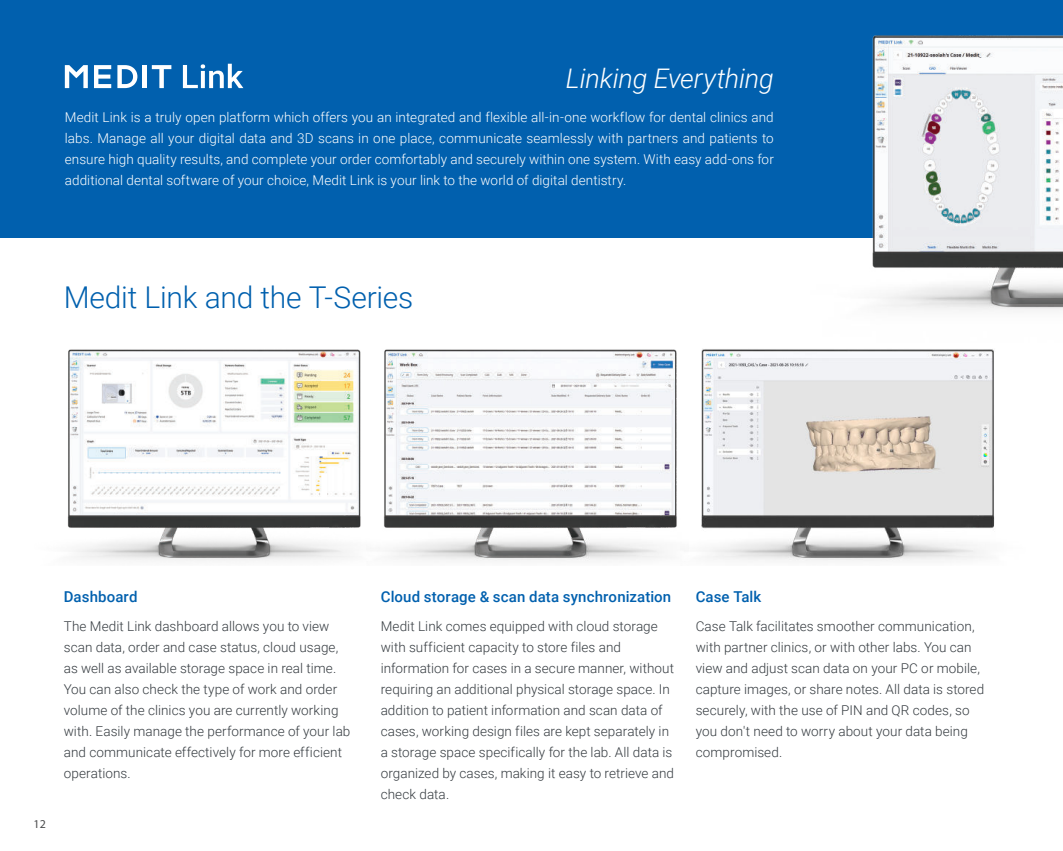
<style>
.page{position:relative;width:1063px;height:851px;background:#fff}
.page>*{position:absolute;margin:0;border:0;box-sizing:border-box;transform-origin:0 0}
.t1{font:300 30px "Roboto";letter-spacing:-.01em;color:#0160ae}
.t2{font:italic 300 27px "Roboto";letter-spacing:-.005em;color:#fff}
.t3{font:500 15px "Roboto";letter-spacing:.01em;color:#0160ae}
.t4{font:300 13.5px/21px "Roboto";letter-spacing:.005em;color:#353b40}
.t5{font:300 13.5px/21px "Roboto";letter-spacing:.005em;color:#fff;text-align:justify}
.t6{font:12px "Myriad Pro";color:#4b4c4d}
</style>
<div class="page">
<div style="left:0;top:0;width:1063px;height:237px;background:#0160ae"></div>
<img style="left:67px;top:349px;width:294px;height:212px">
<img style="left:383px;top:349px;width:294px;height:212px">
<img style="left:701px;top:349px;width:294px;height:212px">
<img style="left:810px;top:35px;width:253px;height:275px">
<svg style="left:183px;top:64px;width:60px;height:24px"></svg>
<svg style="left:65px;top:65px;width:23px;height:23px"></svg>
<svg style="left:117px;top:65px;width:20px;height:23px"></svg>
<div style="left:142px;top:65px;width:5px;height:23px;background:#fff"></div>
<svg style="left:152px;top:65px;width:19px;height:23px"></svg>
<svg style="left:94px;top:65px;width:17px;height:23px"></svg>
<h2 class="t2" style="left:566px;top:68px;width:209px">Linking Everything</h2>
<p class="t5" style="left:65px;top:108px;width:711px">Medit Link is a truly open platform which offers you an integrated and flexible all-in-one workflow for dental clinics and labs. Manage all your digital data and 3D scans in one place, communicate seamlessly with partners and patients to ensure high quality results, and complete your order comfortably and securely within one system. With easy add-ons for additional dental software of your choice, Medit Link is your link to the world of digital dentistry.</p>
<h1 class="t1" style="left:64px;top:283px;width:351px">Medit Link and the T-Series</h1>
<p class="t6" style="left:34px;top:816px;width:14px">12</p>
<p class="t3" style="left:64px;top:590px;width:75px">Dashboard</p>
<p class="t4" style="left:64px;top:616px;width:288px">The Medit Link dashboard allows you to view scan data, order and case status, cloud usage, as well as available storage space in real time.<br>You can also check the type of work and order volume of the clinics you are currently working with. Easily manage the performance of your lab and communicate effectively for more efficient operations.</p>
<p class="t3" style="left:381px;top:590px;width:292px">Cloud storage &amp; scan data synchronization</p>
<p class="t4" style="left:381px;top:616px;width:295px">Medit Link comes equipped with cloud storage with sufficient capacity to store files and information for cases in a secure manner, without requiring an additional physical storage space. In addition to patient information and scan data of cases, working design files are kept separately in a storage space specifically for the lab. All data is organized by cases, making it easy to retrieve and check data.</p>
<p class="t3" style="left:696px;top:590px;width:67px">Case Talk</p>
<p class="t4" style="left:696px;top:616px;width:290px">Case Talk facilitates smoother communication, with partner clinics, or with other labs. You can view and adjust scan data on your PC or mobile, capture images, or share notes. All data is stored securely, with the use of PIN and QR codes, so you don't need to worry about your data being compromised.</p>
</div>
